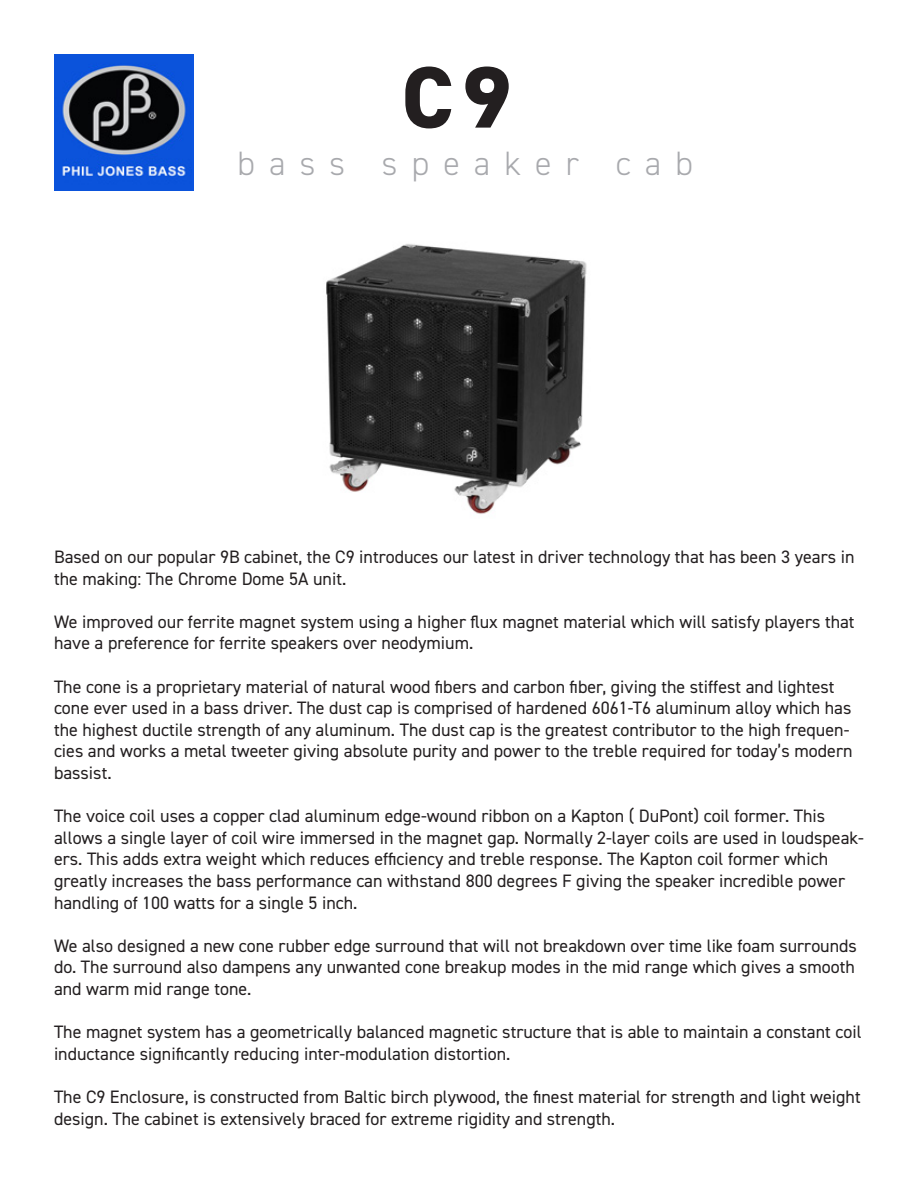
<style>
.page{position:relative;width:918px;height:1188px;background:#fff}
.page>*{position:absolute;margin:0;border:0;box-sizing:border-box;transform-origin:0 0}
.t1{font:800 87.3px "DIN2014";color:#231f20}
.t2{font:300 33.9px "DIN2014";letter-spacing:.42em;color:#a8a9ad}
.t3{font:18px/21.6px "DIN2014";color:#231f20}
</style>
<div class="page">
<img style="left:54px;top:55px;width:139px;height:136px">
<img style="left:326px;top:244px;width:261px;height:270px">
<p class="t1" style="left:401px;top:39px;width:112px">C9</p>
<p class="t2" style="left:237px;top:142px;width:457px">bass speaker cab</p>
<p class="t3" style="left:54px;top:546px;width:802px">Based on our popular 9B cabinet, the C9 introduces our latest in driver technology that has been 3 years in the making: The Chrome Dome 5A unit.</p>
<p class="t3" style="left:54px;top:611px;width:802px">We improved our ferrite magnet system using a higher flux magnet material which will satisfy players that have a preference for ferrite speakers over neodymium.</p>
<p class="t3" style="left:54px;top:675px;width:800px">The cone is a proprietary material of natural wood fibers and carbon fiber, giving the stiffest and lightest cone ever used in a bass driver. The dust cap is comprised of hardened 6061-T6 aluminum alloy which has the highest ductile strength of any aluminum. The dust cap is the greatest contributor to the high frequen&shy;cies and works a metal tweeter giving absolute purity and power to the treble required for today’s modern bassist.</p>
<p class="t3" style="left:54px;top:805px;width:812px">The voice coil uses a copper clad aluminum edge-wound ribbon on a Kapton ( DuPont) coil former. This allows a single layer of coil wire immersed in the magnet gap. Normally 2-layer coils are used in loudspeak&shy;ers. This adds extra weight which reduces efficiency and treble response. The Kapton coil former which greatly increases the bass performance can withstand 800 degrees F giving the speaker incredible power handling of 100 watts for a single 5 inch.</p>
<p class="t3" style="left:54px;top:935px;width:805px;text-align:justify">We also designed a new cone rubber edge surround that will not breakdown over time like foam surrounds do. The surround also dampens any unwanted cone breakup modes in the mid range which gives a smooth and warm mid range tone.</p>
<p class="t3" style="left:54px;top:1021px;width:809px">The magnet system has a geometrically balanced magnetic structure that is able to maintain a constant coil inductance significantly reducing inter-modulation distortion.</p>
<p class="t3" style="left:54px;top:1086px;width:808px">The C9 Enclosure, is constructed from Baltic birch plywood, the finest material for strength and light weight design. The cabinet is extensively braced for extreme rigidity and strength.</p>
</div>
